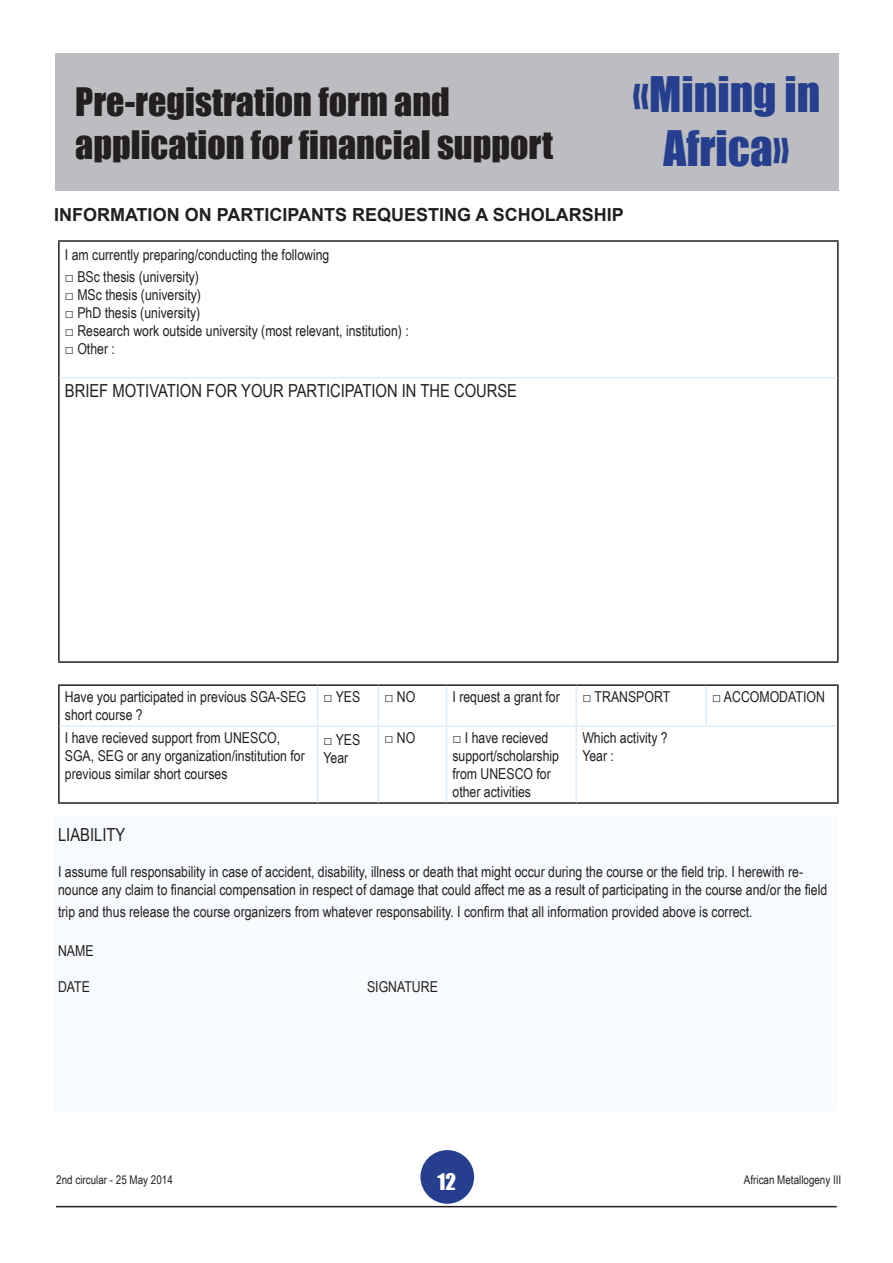
<style>
.page{position:relative;width:893px;height:1263px;background:#fff}
.page>*{position:absolute;margin:0;border:0;box-sizing:border-box;transform-origin:0 0}
.t1{font:45px/54px "Impact";color:#253f8e;text-align:center}
.t2{font:36px "Impact";color:#231f20}
.t3{font:21px "Impact";color:#fff}
.t4{font:18px "Arial Narrow";color:#231f20}
.t5{font:700 18px "Arial";color:#231f20}
.t6{font:15px/18px "Arial Narrow";color:#231f20}
.t7{font:12px "Arial Narrow";color:#231f20}
</style>
<div class="page">
<div style="left:55px;top:53px;width:784px;height:137px;background:#bcbdc0"></div>
<div style="left:54px;top:816px;width:783px;height:294px;background:#f8fbfd"></div>
<div style="left:420px;top:1150px;width:54px;height:54px;background:#253f8e;border-radius:50%"></div>
<hr style="left:56px;top:1206px;width:781px;height:1px;background:#231f20">
<hr style="left:58px;top:240px;width:781px;height:2px;background:#231f20">
<hr style="left:58px;top:242px;width:2px;height:136px;background:#231f20">
<hr style="left:837px;top:242px;width:2px;height:136px;background:#231f20">
<hr style="left:58px;top:378px;width:2px;height:283px;background:#231f20">
<hr style="left:837px;top:378px;width:2px;height:283px;background:#231f20">
<hr style="left:58px;top:661px;width:781px;height:2px;background:#231f20">
<hr style="left:60px;top:377px;width:777px;height:1px;background:#ddedf9">
<hr style="left:58px;top:684px;width:259px;height:2px;background:#231f20">
<hr style="left:58px;top:686px;width:2px;height:40px;background:#231f20">
<hr style="left:317px;top:684px;width:61px;height:2px;background:#231f20">
<hr style="left:378px;top:684px;width:68px;height:2px;background:#231f20">
<hr style="left:446px;top:684px;width:130px;height:2px;background:#231f20">
<hr style="left:576px;top:684px;width:130px;height:2px;background:#231f20">
<hr style="left:706px;top:684px;width:133px;height:2px;background:#231f20">
<hr style="left:837px;top:686px;width:2px;height:40px;background:#231f20">
<hr style="left:58px;top:726px;width:2px;height:76px;background:#231f20">
<hr style="left:837px;top:726px;width:2px;height:76px;background:#231f20">
<hr style="left:58px;top:802px;width:259px;height:2px;background:#231f20">
<hr style="left:317px;top:802px;width:61px;height:2px;background:#231f20">
<hr style="left:378px;top:802px;width:68px;height:2px;background:#231f20">
<hr style="left:446px;top:802px;width:130px;height:2px;background:#231f20">
<hr style="left:576px;top:802px;width:130px;height:2px;background:#231f20">
<hr style="left:706px;top:802px;width:133px;height:2px;background:#231f20">
<hr style="left:317px;top:686px;width:1px;height:39px;background:#ddedf9">
<hr style="left:378px;top:686px;width:1px;height:39px;background:#ddedf9">
<hr style="left:446px;top:686px;width:1px;height:39px;background:#ddedf9">
<hr style="left:576px;top:686px;width:1px;height:39px;background:#ddedf9">
<hr style="left:705px;top:686px;width:2px;height:39px;background:#ddedf9">
<hr style="left:60px;top:725px;width:257px;height:2px;background:#ddedf9">
<hr style="left:317px;top:725px;width:61px;height:2px;background:#ddedf9">
<hr style="left:317px;top:727px;width:1px;height:75px;background:#ddedf9">
<hr style="left:378px;top:725px;width:68px;height:2px;background:#ddedf9">
<hr style="left:378px;top:727px;width:1px;height:75px;background:#ddedf9">
<hr style="left:446px;top:725px;width:130px;height:2px;background:#ddedf9">
<hr style="left:446px;top:727px;width:1px;height:75px;background:#ddedf9">
<hr style="left:576px;top:725px;width:130px;height:2px;background:#ddedf9">
<hr style="left:576px;top:727px;width:1px;height:75px;background:#ddedf9">
<hr style="left:706px;top:725px;width:131px;height:2px;background:#ddedf9">
<p class="t2" style="left:75px;top:74px;width:376px">Pre-registration form and</p>
<p class="t2" style="left:75px;top:117px;width:479px">application for financial support</p>
<p class="t1" style="left:633px;top:66px;width:189px">«Mining in<br>Africa»</p>
<p class="t5" style="left:54px;top:202px;width:571px">INFORMATION ON PARTICIPANTS REQUESTING A SCHOLARSHIP</p>
<p class="t6" style="left:65px;top:245px;width:266px">I am currently preparing/conducting the following</p>
<p class="t6" style="left:65px;top:267px;width:136px">□ BSc thesis (university)</p>
<p class="t6" style="left:65px;top:285px;width:138px">□ MSc thesis (university)</p>
<p class="t6" style="left:65px;top:303px;width:137px">□ PhD thesis (university)</p>
<p class="t6" style="left:65px;top:321px;width:346px">□ Research work outside university (most relevant, institution) :</p>
<p class="t6" style="left:65px;top:339px;width:52px">□ Other :</p>
<p class="t4" style="left:65px;top:377px;width:454px">BRIEF MOTIVATION FOR YOUR PARTICIPATION IN THE COURSE</p>
<p class="t6" style="left:65px;top:687px;width:243px">Have you participated in previous SGA-SEG short course ?</p>
<p class="t6" style="left:323px;top:687px;width:38px">□ YES</p>
<p class="t6" style="left:384px;top:687px;width:32px">□ NO</p>
<p class="t6" style="left:452px;top:687px;width:109px">I request a grant for</p>
<p class="t6" style="left:582px;top:687px;width:89px">□ TRANSPORT</p>
<p class="t6" style="left:712px;top:687px;width:114px">□ ACCOMODATION</p>
<p class="t6" style="left:65px;top:728px;width:241px">I have recieved support from UNESCO,<br>SGA, SEG or any organization/institution for previous similar short courses</p>
<p class="t6" style="left:323px;top:730px;width:38px">□ YES</p>
<p class="t6" style="left:384px;top:728px;width:32px">□ NO</p>
<p class="t6" style="left:452px;top:728px;width:108px">□ I have recieved support/scholarship from UNESCO for other activities</p>
<p class="t6" style="left:582px;top:728px;width:87px">Which activity ?</p>
<p class="t6" style="left:582px;top:746px;width:33px">Year :</p>
<p class="t6" style="left:323px;top:748px;width:26px">Year</p>
<p class="t4" style="left:58px;top:821px;width:69px">LIABILITY</p>
<p class="t6" style="left:58px;top:862px;width:771px">I assume full responsability in case of accident, disability, illness or death that might occur during the course or the field trip. I herewith re&shy;nounce any claim to financial compensation in respect of damage that could affect me as a result of participating in the course and/or the field</p>
<p class="t6" style="left:58px;top:902px;width:696px">trip and thus release the course organizers from whatever responsability. I confirm that all information provided above is correct.</p>
<p class="t6" style="left:58px;top:941px;width:37px">NAME</p>
<p class="t6" style="left:58px;top:977px;width:33px">DATE</p>
<p class="t6" style="left:367px;top:977px;width:72px">SIGNATURE</p>
<p class="t3" style="left:437px;top:1165px;width:20px">12</p>
<p class="t7" style="left:56px;top:1171px;width:118px">2nd circular - 25 May 2014</p>
<p class="t7" style="left:744px;top:1171px;width:99px">African Metallogeny III</p>
</div>
